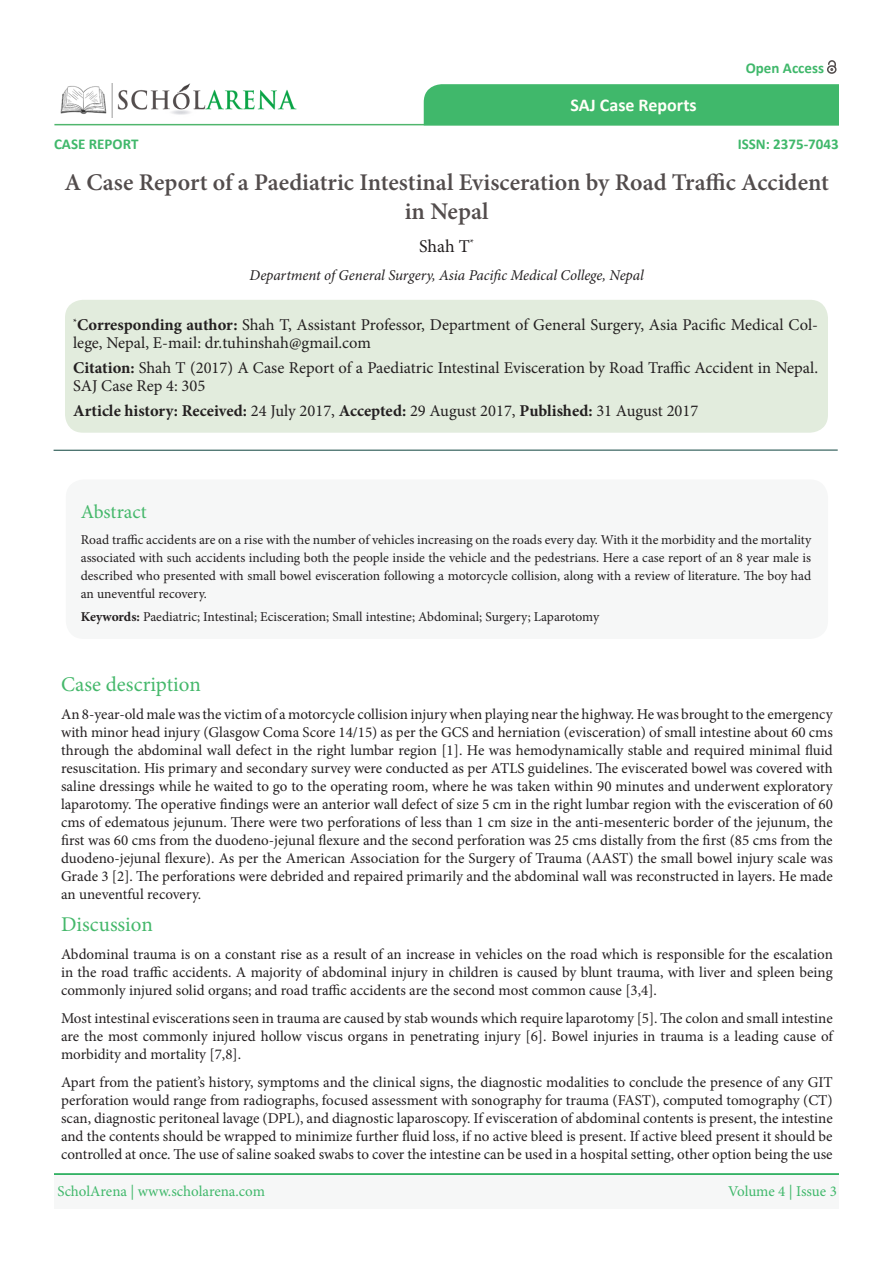
<style>
.page{position:relative;width:893px;height:1263px;background:#fff}
.page>*{position:absolute;margin:0;border:0;box-sizing:border-box;transform-origin:0 0}
.t1{font:600 24px/28.8px "Minion Pro";color:#524c4c;text-align:center}
.t2{font:21px "Minion Pro";color:#45b86b}
.t3{font:19.5px "Minion Pro";color:#45b86b}
.t4{font:700 18px "Calibri";color:#fffff8}
.t5{font:18px "Minion Pro";color:#231f20}
.t6{font:16.5px/18px "Minion Pro";color:#231f20}
.t7{font:700 16.5px "Minion Pro";color:#231f20}
.t8{font:15px/18px "Minion Pro";color:#231f20;text-align:justify}
.t9{font:italic 15px "Minion Pro";letter-spacing:-.005em;color:#231f20}
.t10{font:15px "Minion Pro";letter-spacing:-.005em;color:#40b86b}
.t11{font:700 15px "Calibri";color:#40b86b}
.t12{font:13.5px/18px "Minion Pro";color:#231f20;text-align:justify}
.t13{font:10.5px "Minion Pro";color:#231f20}
.t14{font:700 9.6px "Minion Pro";color:#231f20}
.s1{font-weight:700}
.s2{font-weight:400}
</style>
<div class="page">
<hr style="left:54px;top:450px;width:784px;height:1px;background:#0d433d">
<div style="left:65px;top:300px;width:763px;height:133px;background:#e2ecdd;border-radius:18px"></div>
<div style="left:66px;top:479px;width:762px;height:160px;background:#f6f7f7;border-radius:18px"></div>
<img style="left:60px;top:83px;width:237px;height:34px">
<hr style="left:54px;top:124px;width:785px;height:1px;background:#50b66d">
<svg style="left:54px;top:123px;width:88px;height:3px"></svg>
<div style="left:54px;top:1174px;width:785px;height:35px;background:#f6f7f7"></div>
<hr style="left:54px;top:1173px;width:785px;height:2px;background:#0aa345">
<svg style="left:424px;top:60px;width:415px;height:66px"></svg>
<p class="t11" style="left:54px;top:133px;width:86px">CASE REPORT</p>
<p class="t4" style="left:570px;top:93px;width:128px">SAJ Case Reports</p>
<p class="t11" style="left:746px;top:57px;width:80px">Open Access</p>
<p class="t11" style="left:738px;top:133px;width:103px">ISSN: 2375-7043</p>
<p class="t1" style="left:64px;top:168px;width:766px">A Case Report of a Paediatric Intestinal Evisceration by Road Traffic Accident in Nepal</p>
<p class="t13" style="left:470px;top:236px;width:6px">*</p>
<p class="t5" style="left:419px;top:234px;width:52px">Shah T</p>
<p class="t9" style="left:250px;top:265px;width:396px">Department of General Surgery, Asia Pacific Medical College, Nepal</p>
<p class="t14" style="left:73px;top:315px;width:5px">*</p>
<p class="t6" style="left:73px;top:334px;width:299px">lege, Nepal -E, mail: dr.tuhinshah@gmail.com</p>
<p class="t6" style="left:77px;top:316px;width:743px"><span class="s1">Corresponding author:</span> Shah ,T Assistant Professor, Department of General Surgery, Asia Pacific Medical Col-</p>
<p class="t6" style="left:73px;top:359px;width:746px"><span class="s1">Citation:</span> Shah T (2017) A Case Report of a Paediatric Intestinal Evisceration by Road Traffic Accident in Nepal.<br>SAJ Case Rep 4: 305</p>
<p class="t7" style="left:73px;top:399px;width:627px">Article history: Received: <span class="s2">24 July 2017,</span> Accepted: <span class="s2">29 August 2017,</span> Published: <span class="s2">31 August 2017</span></p>
<p class="t3" style="left:81px;top:498px;width:68px">Abstract</p>
<p class="t12" style="left:81px;top:531px;width:732px">Road traffic accidents are on a rise with the number of vehicles increasing on the roads every day. With it the morbidity and the mortality associated with such accidents including both the people inside the vehicle and the pedestrians. Here a case report of an 8 year male is described who presented with small bowel evisceration following a motorcycle collision, along with a review of literature. The boy had an uneventful recovery.</p>
<p class="t12" style="left:81px;top:608px;width:520px"><span class="s1">Keywords:</span> Paediatric; Intestinal; Ecisceration; Small intestine; Abdominal; Surgery; Laparotomy</p>
<p class="t2" style="left:61px;top:670px;width:141px">Case description</p>
<p class="t8" style="left:61px;top:705px;width:773px">An 8-year-old male was the victim of a motorcycle collision injury when playing near the highway. He was brought to the emergency with minor head injury (Glasgow Coma Score 14/15) as per the GCS and herniation (evisceration) of small intestine about 60 cms through the abdominal wall defect in the right lumbar region [ .]1 He was hemodynamically stable and required minimal fluid resuscitation. His primary and secondary survey were conducted as per ATLS guidelines. The eviscerated bowel was covered with saline dressings while he waited to go to the operating room, where he was taken within 90 minutes and underwent exploratory laparotomy. The operative findings were an anterior wall defect of size 5 cm in the right lumbar region with the evisceration of 60 cms of edematous jejunum. There were two perforations of less than 1 cm size in the anti-mesenteric border of the jejunum, the first was 60 cms from the duodeno-jejunal flexure and the second perforation was 25 cms distally from the first (85 cms from the duodeno-jejunal flexure .) As per the American Association for the Surgery of Trauma (AAST) the small bowel injury scale was Grade 3 .]2[ The perforations were debrided and repaired primarily and the abdominal wall was reconstructed in layers. He made an uneventful recovery.</p>
<p class="t2" style="left:61px;top:910px;width:93px">Discussion</p>
<p class="t8" style="left:61px;top:945px;width:773px">Abdominal trauma is on a constant rise as a result of an increase in vehicles on the road which is responsible for the escalation in the road traffic accidents A. majority of abdominal injury in children is caused by blunt trauma, with liver and spleen being commonly injured solid organs; and road traffic accidents are the second most common cause ]3,4 .[</p>
<p class="t8" style="left:61px;top:1009px;width:773px">Most intestinal eviscerations seen in trauma are caused by stab wounds which require laparotomy .]5[ The colon and small intestine are the most commonly injured hollow viscus organs in penetrating injury [ .]6 Bowel injuries in trauma is a leading cause of morbidity and mortality ]7,8 .[</p>
<p class="t8" style="left:61px;top:1073px;width:773px">Apart from the patients’ history, symptoms and the clinical signs, the diagnostic modalities to conclude the presence of any GIT perforation would range from radiographs, focused assessment with sonography for trauma (FAST ,) computed tomography (CT( scan, diagnostic peritoneal lavage (DPL ,) and diagnostic laparoscopy If. evisceration of abdominal contents is present, the intestine and the contents should be wrapped to minimize further fluid loss if, no active bleed is present If. active bleed present it should be controlled at once. The use of saline soaked swabs to cover the intestine can be used in a hospital setting, other option being the use</p>
<p class="t10" style="left:57px;top:1181px;width:209px">ScholArena | www.scholarena.com</p>
<p class="t10" style="left:728px;top:1181px;width:110px">Volume 4 | Issue 3</p>
</div>
